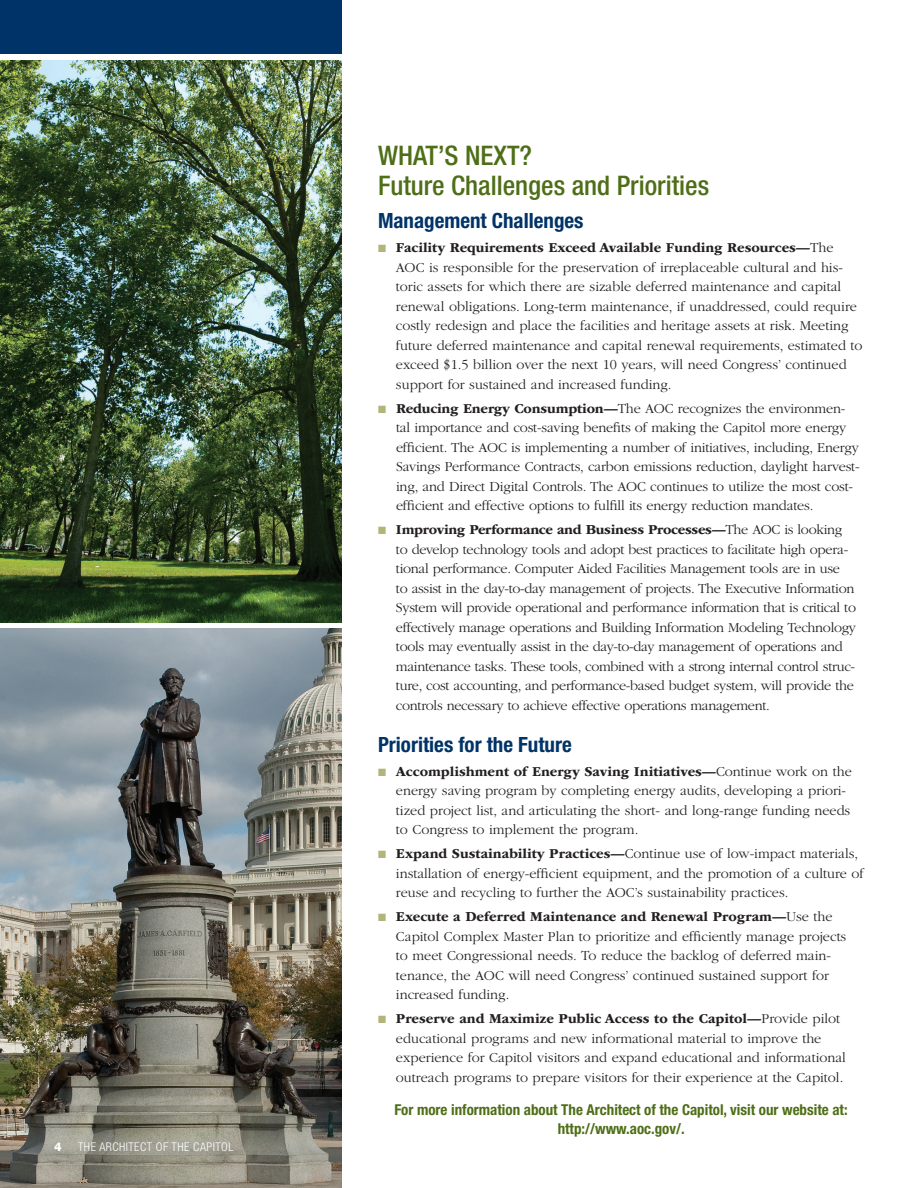
<style>
.page{position:relative;width:918px;height:1188px;background:#fff}
.page>*{position:absolute;margin:0;border:0;box-sizing:border-box;transform-origin:0 0}
.t1{font:500 condensed 27px/30px "Helvetica Neue";color:#4e6e17}
.t2{font:700 condensed 21px "Helvetica Neue";color:#003367}
.t3{font:700 condensed 15px/19.5px "Helvetica Neue";color:#4e6e17;text-align:center}
.t4{font:300 14.25px/19.5px "ITC Garamond Std";color:#231f20}
.t5{font:300 14.25px/19.5px "ITC Garamond Std";letter-spacing:-.02em;color:#231f20}
.t6{font:300 condensed 12px "Helvetica Neue";letter-spacing:.04em;color:#fff}
.t7{font:800 12px "Helvetica Neue";color:#fff}
.s1{color:#b1b579}
.s2{font-weight:700}
</style>
<div class="page">
<img style="left:0;top:628px;width:342px;height:560px">
<img style="left:0;top:60px;width:342px;height:562px">
<div style="left:0;top:0;width:342px;height:54px;background:#003367"></div>
<p class="t7" style="left:54px;top:1140px;width:9px">4</p>
<p class="t6" style="left:78px;top:1140px;width:157px">THE ARCHITECT OF THE CAPITOL</p>
<h1 class="t1" style="left:378px;top:140px;width:333px">What’s next?<br>Future Challenges and Priorities</h1>
<h2 class="t2" style="left:378px;top:208px;width:207px">Management Challenges</h2>
<p class="t4" style="left:396px;top:238px;width:468px;text-indent:-18px"><span class="s1">■</span> <span class="s2">Facility Requirements Exceed Available Funding Resources—</span>The AOC is responsible for the preservation of irreplaceable cultural and his&shy;toric assets for which there are sizable deferred maintenance and capital renewal obligations. Long-term maintenance, if unaddressed, could require costly redesign and place the facilities and heritage assets at risk. Meeting future deferred maintenance and capital renewal requirements, estimated to exceed $1.5 billion over the next 10 years, will need Congress’ continued support for sustained and increased funding.</p>
<p class="t4" style="left:396px;top:399px;width:465px;text-indent:-18px"><span class="s1">■</span> <span class="s2">Reducing Energy Consumption—</span>The AOC recognizes the environmen&shy;tal importance and cost-saving benefits of making the Capitol more energy efficient. The AOC is implementing a number of initiatives, including, Energy Savings Performance Contracts, carbon emissions reduction, daylight harvest&shy;ing, and Direct Digital Controls. The AOC continues to utilize the most cost&shy;efficient and effective options to fulfill its energy reduction mandates.</p>
<p class="t5" style="left:396px;top:520px;width:462px;text-indent:-18px"><span class="s1">■</span> <span class="s2">Improving Performance and Business Processes—</span>The AOC is looking to develop technology tools and adopt best practices to facilitate high opera&shy;tional performance. Computer Aided Facilities Management tools are in use<br>to assist in the day-to-day management of projects. The Executive Information System will provide operational and performance information that is critical to effectively manage operations and Building Information Modeling Technology tools may eventually assist in the day-to-day management of operations and maintenance tasks. These tools, combined with a strong internal control struc&shy;ture, cost accounting, and performance-based budget system, will provide the controls necessary to achieve effective operations management.</p>
<h2 class="t2" style="left:378px;top:731px;width:195px">Priorities for the Future</h2>
<p class="t4" style="left:396px;top:762px;width:457px;text-indent:-18px"><span class="s1">■</span> <span class="s2">Accomplishment of Energy Saving Initiatives—</span>Continue work on the energy saving program by completing energy audits, developing a priori&shy;tized project list, and articulating the short- and long-range funding needs to Congress to implement the program.</p>
<p class="t4" style="left:396px;top:844px;width:469px;text-indent:-18px"><span class="s1">■</span> <span class="s2">Expand Sustainability Practices—</span>Continue use of low-impact materials, installation of energy-efficient equipment, and the promotion of a culture of reuse and recycling to further the AOC’s sustainability practices.</p>
<p class="t4" style="left:396px;top:907px;width:452px;text-indent:-18px"><span class="s1">■</span> <span class="s2">Execute a Deferred Maintenance and Renewal Program—</span>Use the Capitol Complex Master Plan to prioritize and efficiently manage projects to meet Congressional needs. To reduce the backlog of deferred main&shy;tenance, the AOC will need Congress’ continued sustained support for increased funding.</p>
<p class="t4" style="left:396px;top:1009px;width:452px;text-indent:-18px"><span class="s1">■</span> <span class="s2">Preserve and Maximize Public Access to the Capitol—</span>Provide pilot educational programs and new informational material to improve the experience for Capitol visitors and expand educational and informational outreach programs to prepare visitors for their experience at the Capitol.</p>
<p class="t3" style="left:394px;top:1099px;width:455px">For more information about The Architect of the Capitol, visit our website at: http://www.aoc.gov/.</p>
</div>
